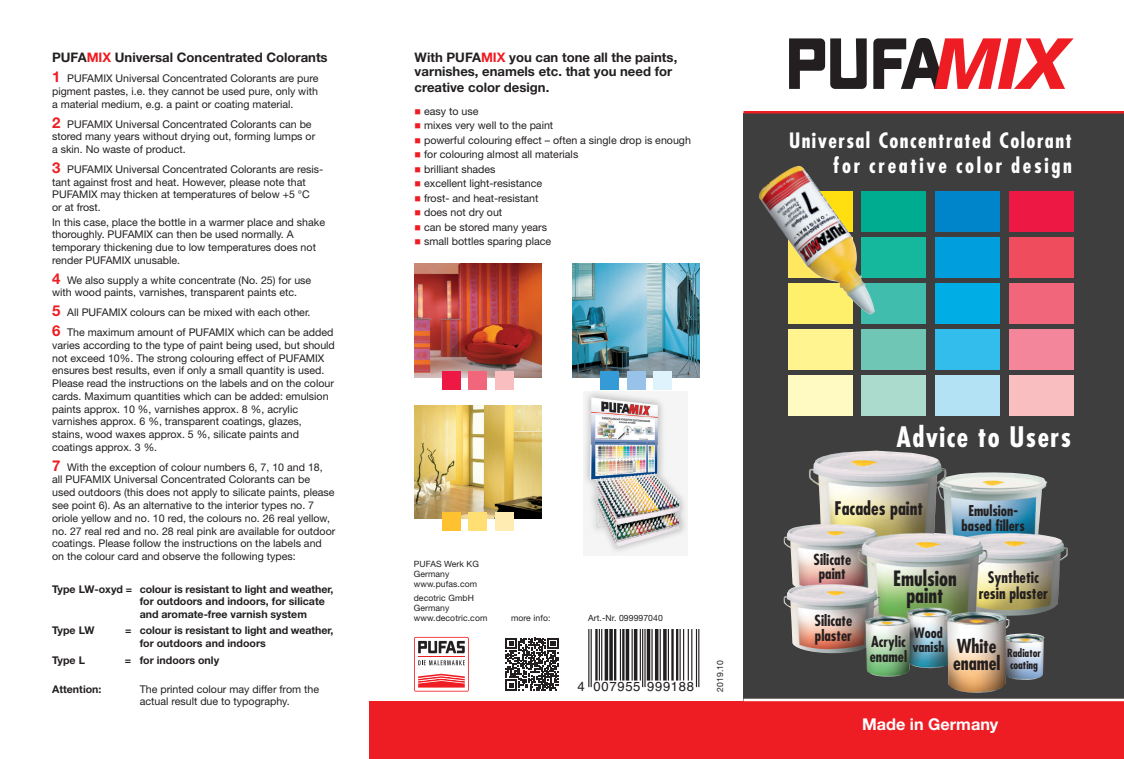
<style>
.page{position:relative;width:1124px;height:759px;background:#fff}
.page>*{position:absolute;margin:0;border:0;box-sizing:border-box;transform-origin:0 0}
.t1{font:700 condensed 27.5px "Futura";letter-spacing:.055em;color:#fff}
.t2{font:700 condensed 20.62px/24.8px "Futura LT";letter-spacing:.07em;color:#fff;text-align:right}
.t3{font:700 condensed 20.5px/17.5px "Futura";color:#231f20;text-align:center}
.t4{font:700 condensed 18.75px/17.5px "Futura";letter-spacing:-.005em;color:#231f20}
.t5{font:700 condensed 18.25px "Futura";color:#231f20}
.t6{font:700 16.25px "Helvetica Neue LT";color:#fff}
.t7{font:700 condensed 15.5px/16.2px "Futura";color:#231f20;text-align:center}
.t8{font:700 condensed 14.88px/15px "Futura";color:#231f20}
.t9{font:700 condensed 14.75px/15px "Futura";color:#231f20}
.t10{font:700 condensed 14.5px/15px "Futura";color:#231f20;text-align:center}
.t11{font:700 condensed 13.88px/13.8px "Futura";color:#231f20}
.t12{font:700 13.12px/13.8px "Helvetica Neue LT";color:#231f20}
.t13{font:13.12px "Helvetica";letter-spacing:.05em;color:#231f20}
.t14{font:700 condensed 11px/11.2px "Futura";color:#231f20}
.t15{font:10.62px/12.8px "Helvetica Neue LT";color:#231f20}
.t16{font:700 10.62px/12.8px "Helvetica Neue LT";color:#231f20}
.t17{font:8.62px/9.8px "Helvetica Neue LT";letter-spacing:.01em;color:#231f20}
.s1{color:#ee1d23}
.s2{font-weight:700;font-size:15px;color:#ee1d23}
</style>
<div class="page">
<div style="left:743px;top:113px;width:380px;height:604px;background:#3e3e3f"></div>
<div style="left:743px;top:701px;width:380px;height:57px;background:#ee1d23"></div>
<div style="left:369px;top:701px;width:381px;height:57px;background:#ee1d23"></div>
<hr style="left:743px;top:698px;width:380px;height:3px;background:#fff">
<hr style="left:743px;top:111px;width:380px;height:2px;background:#ee1d23">
<svg style="left:789px;top:38px;width:77px;height:51px"></svg>
<svg style="left:873px;top:38px;width:200px;height:51px"></svg>
<div style="left:787px;top:283px;width:65px;height:40px;background:#fff06c"></div>
<div style="left:787px;top:329px;width:65px;height:40px;background:#fff48f"></div>
<div style="left:787px;top:375px;width:65px;height:41px;background:#fffac1"></div>
<div style="left:861px;top:191px;width:65px;height:40px;background:#00ac8f"></div>
<div style="left:861px;top:237px;width:65px;height:40px;background:#15b89c"></div>
<div style="left:861px;top:283px;width:65px;height:40px;background:#41bdae"></div>
<div style="left:861px;top:329px;width:65px;height:40px;background:#70c6b5"></div>
<div style="left:861px;top:375px;width:65px;height:41px;background:#aadbcd"></div>
<div style="left:935px;top:191px;width:64px;height:40px;background:#0085cb"></div>
<div style="left:935px;top:237px;width:64px;height:40px;background:#009edc"></div>
<div style="left:935px;top:283px;width:64px;height:40px;background:#00ade4"></div>
<div style="left:935px;top:329px;width:64px;height:40px;background:#33bdec"></div>
<div style="left:935px;top:375px;width:64px;height:41px;background:#b4e2f5"></div>
<div style="left:1008px;top:191px;width:65px;height:40px;background:#ed1844"></div>
<div style="left:1008px;top:237px;width:65px;height:40px;background:#ef4d5e"></div>
<div style="left:1008px;top:283px;width:65px;height:40px;background:#f1667b"></div>
<div style="left:1008px;top:329px;width:65px;height:40px;background:#f3869a"></div>
<div style="left:1008px;top:375px;width:65px;height:41px;background:#f9bebf"></div>
<img style="left:759px;top:166px;width:115px;height:148px">
<img style="left:783px;top:450px;width:284px;height:242px">
<svg style="left:414px;top:636px;width:54px;height:55px"></svg>
<img style="left:414px;top:263px;width:127px;height:114px">
<div style="left:442px;top:370px;width:19px;height:19px;background:#ed1844"></div>
<div style="left:468px;top:370px;width:19px;height:19px;background:#f1667b"></div>
<div style="left:495px;top:370px;width:18px;height:19px;background:#f9bebf"></div>
<img style="left:572px;top:263px;width:127px;height:114px">
<div style="left:600px;top:370px;width:19px;height:19px;background:#359bd6"></div>
<div style="left:626px;top:370px;width:19px;height:19px;background:#98c2e7"></div>
<div style="left:653px;top:370px;width:19px;height:19px;background:#dff3fc"></div>
<img style="left:414px;top:405px;width:127px;height:113px">
<div style="left:442px;top:512px;width:18px;height:19px;background:#fec231"></div>
<div style="left:468px;top:512px;width:19px;height:19px;background:#ffdf74"></div>
<div style="left:494px;top:512px;width:19px;height:19px;background:#ffecb3"></div>
<svg style="left:583px;top:391px;width:104px;height:164px;fill:#f4f4f4"></svg>
<img style="left:589px;top:444px;width:92px;height:105px">
<svg style="left:505px;top:637px;width:53px;height:53px"></svg>
<svg style="left:588px;top:629px;width:112px;height:59px"></svg>
<p class="t12" style="left:52px;top:51px;width:277px">PUFA<span class="s1">MIX</span> Universal Concentrated Colorants</p>
<p class="t15" style="left:52px;top:72px;width:268px;text-align:justify"><span class="s2">1</span> PUFAMIX Universal Concentrated Colorants are pure pigment pastes, i.e. they cannot be used pure, only with a material medium, e.g. a paint or coating material.</p>
<p class="t15" style="left:52px;top:117px;width:264px"><span class="s2">2</span> PUFAMIX Universal Concentrated Colorants can be stored many years without drying out, forming lumps or a skin. No waste of product.</p>
<p class="t15" style="left:52px;top:162px;width:272px"><span class="s2">3</span> PUFAMIX Universal Concentrated Colorants are resis&shy;tant against frost and heat. However, please note that PUFAMIX may thicken at temperatures of below +5 °C<br>or at frost.</p>
<p class="t15" style="left:52px;top:215px;width:274px">In this case, place the bottle in a warmer place and shake thoroughly. PUFAMIX can then be used normally. A temporary thickening due to low temperatures does not render PUFAMIX unusable.</p>
<p class="t15" style="left:52px;top:273px;width:260px"><span class="s2">4</span> We also supply a white concentrate (No. 25) for use with wood paints, varnishes, transparent paints etc.</p>
<p class="t15" style="left:52px;top:302px;width:283px;line-height:19.8px"><span class="s2">5</span> All PUFAMIX colours can be mixed with each other.<br><span class="s2">6</span> The maximum amount of PUFAMIX which can be added</p>
<p class="t15" style="left:52px;top:338px;width:284px">varies according to the type of paint being used, but should not exceed 10%. The strong colouring effect of PUFAMIX ensures best results, even if only a small quantity is used.<br>Please read the instructions on the labels and on the colour cards. Maximum quantities which can be added: emulsion paints approx. 10 %, varnishes approx. 8 %, acrylic varnishes approx. 6 %, transparent coatings, glazes, stains, wood waxes approx. 5 %, silicate paints and coatings approx. 3 %.</p>
<p class="t15" style="left:52px;top:460px;width:285px"><span class="s2">7</span> With the exception of colour numbers 6, 7, 10 and 18, all PUFAMIX Universal Concentrated Colorants can be used outdoors (this does not apply to silicate paints, please see point 6). As an alternative to the interior types no. 7 oriole yellow and no. 10 red, the colours no. 26 real yellow, no. 27 real red and no. 28 real pink are available for outdoor coatings. Please follow the instructions on the labels and on the colour card and observe the following types:</p>
<p class="t16" style="left:140px;top:582px;width:195px;text-indent:-87px">Type LW-oxyd = colour is resistant to light and weather, for outdoors and indoors, for silicate and aromate-free varnish system</p>
<p class="t16" style="left:52px;top:623px;width:44px">Type LW</p>
<p class="t16" style="left:140px;top:623px;width:195px;text-indent:-15px">= colour is resistant to light and weather, for outdoors and indoors</p>
<p class="t16" style="left:52px;top:652px;width:34px">Type L</p>
<p class="t16" style="left:125px;top:652px;width:96px">= for indoors only</p>
<p class="t16" style="left:52px;top:682px;width:51px">Attention:</p>
<p class="t15" style="left:140px;top:682px;width:181px">The printed colour may differ from the actual result due to typography.</p>
<p class="t12" style="left:414px;top:51px;width:264px">With PUFA<span class="s1">MIX</span> you can tone all the paints, varnishes, enamels etc. that you need for</p>
<p class="t12" style="left:414px;top:80px;width:136px">creative color design.</p>
<p class="t15" style="left:414px;top:104px;width:65px"><span class="s1">■</span> easy to use</p>
<p class="t15" style="left:414px;top:119px;width:140px"><span class="s1">■</span> mixes very well to the paint</p>
<p class="t15" style="left:414px;top:133px;width:278px"><span class="s1">■</span> powerful colouring effect – often a single drop is enough</p>
<p class="t15" style="left:414px;top:148px;width:165px"><span class="s1">■</span> for colouring almost all materials</p>
<p class="t15" style="left:414px;top:162px;width:82px"><span class="s1">■</span> brilliant shades</p>
<p class="t15" style="left:414px;top:177px;width:129px"><span class="s1">■</span> excellent light-resistance</p>
<p class="t15" style="left:414px;top:191px;width:125px"><span class="s1">■</span> frost- and heat-resistant</p>
<p class="t15" style="left:414px;top:206px;width:89px"><span class="s1">■</span> does not dry out</p>
<p class="t15" style="left:414px;top:220px;width:134px"><span class="s1">■</span> can be stored many years</p>
<p class="t15" style="left:414px;top:235px;width:138px"><span class="s1">■</span> small bottles sparing place</p>
<h2 class="t2" style="left:789px;top:128px;width:284px">Universal Concentrated Colorant for creative color design</h2>
<p class="t17" style="left:413px;top:558px;width:67px">PUFAS Werk KG<br>Germany www.pufas.com</p>
<p class="t17" style="left:413px;top:593px;width:75px">decotric GmbH<br>Germany www.decotric.com</p>
<p class="t17" style="left:511px;top:612px;width:41px">more info:</p>
<p class="t17" style="left:588px;top:612px;width:76px">Art.-Nr. 099997040</p>
<p class="t13" style="left:577px;top:676px;width:118px">4 007955 999188</p>
<p class="t17" style="left:715px;top:691px;width:33px;rotate:-90deg">2019.10</p>
<h1 class="t1" style="left:896px;top:419px;width:176px">Advice to Users</h1>
<h3 class="t5" style="left:834px;top:496px;width:90px">Facades paint</h3>
<h3 class="t10" style="left:961px;top:503px;width:65px">Emulsion&shy;based fillers</h3>
<h3 class="t8" style="left:813px;top:552px;width:39px;line-height:13.8px;text-align:center">Silicate paint</h3>
<h3 class="t8" style="left:814px;top:612px;width:39px">Silicate plaster</h3>
<h3 class="t3" style="left:892px;top:569px;width:65px">Emulsion paint</h3>
<h3 class="t7" style="left:978px;top:568px;width:71px">Synthetic resin plaster</h3>
<h3 class="t11" style="left:912px;top:625px;width:34px">Wood vanish</h3>
<h3 class="t9" style="left:869px;top:633px;width:39px">Acrylic enamel</h3>
<h3 class="t4" style="left:953px;top:636px;width:49px">White enamel</h3>
<p class="t14" style="left:1006px;top:647px;width:35px">Radiator coating</p>
<h3 class="t6" style="left:861px;top:713px;width:138px">Made in Germany</h3>
</div>
